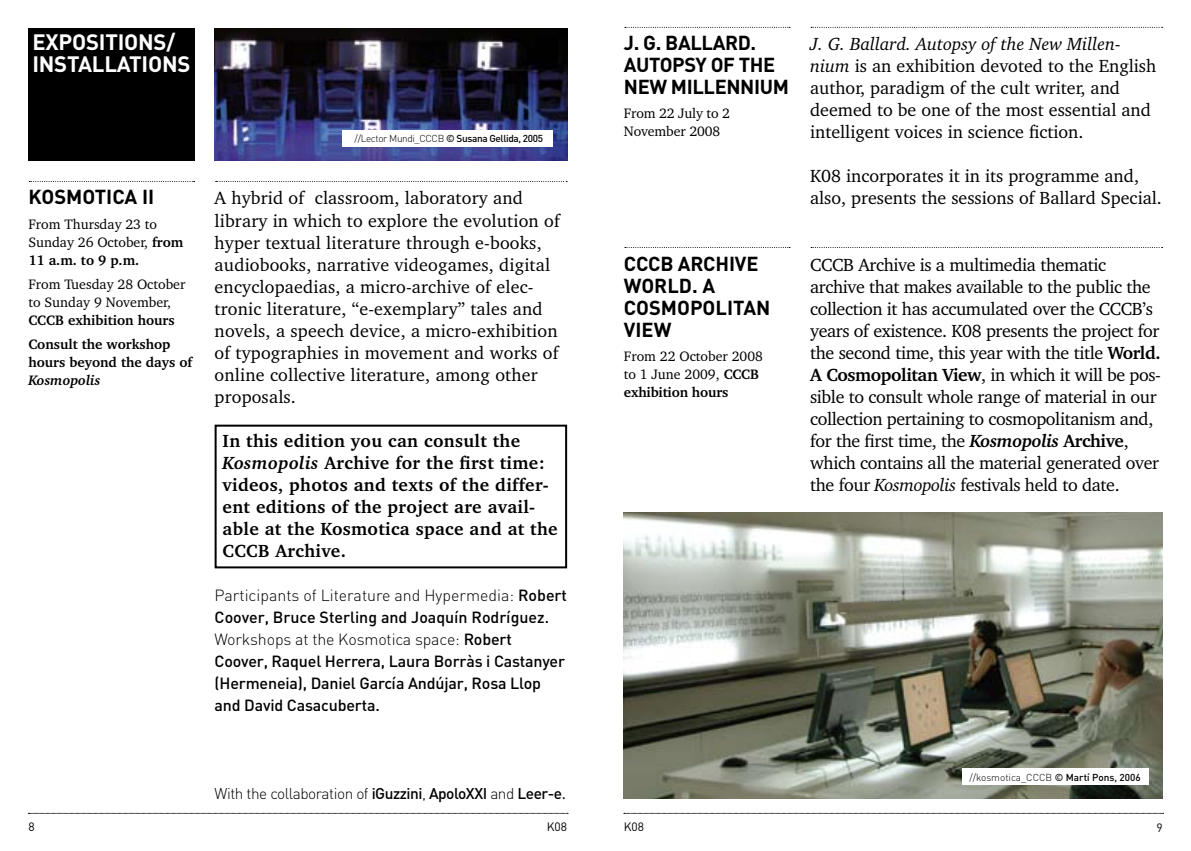
<style>
.page{position:relative;width:1191px;height:851px;background:#fff}
.page>*{position:absolute;margin:0;border:0;box-sizing:border-box;transform-origin:0 0}
.t1{font:700 22px/22px "DIN";letter-spacing:-.01em;color:#fff}
.t2{font:700 20px/22px "DIN";letter-spacing:-.01em;color:#000}
.t3{font:18px/22px "Charter BT";color:#000}
.t4{font:18px/22px "Charter BT";letter-spacing:-.02em;color:#000}
.t5{font:700 18px/22px "Charter BT";letter-spacing:.02em;color:#000}
.t6{font:500 16px/22px "DIN";letter-spacing:-.01em;color:#000}
.t7{font:300 15.4px "DIN";letter-spacing:-.03em;color:#000}
.t8{font:14px/18px "Charter BT";color:#000}
.t9{font:700 14px/24px "Charter BT";color:#000}
.t10{font:italic 700 14px "Charter BT";color:#000}
.t11{font:12px "DIN";color:#000}
.t12{font:500 10px "DIN";letter-spacing:-.035em;color:#000}
.t13{font:300 10px "DIN";color:#000}
.s1{font-weight:700}
.s2{font-weight:300}
.s3{font-style:italic}
.s4{font-weight:500}
.s5{font-family:"Charter BT";font-weight:400}
.s6{font-weight:700;font-style:italic}
</style>
<div class="page">
<svg style="left:28px;top:812px;width:540px;height:1px"></svg>
<svg style="left:624px;top:812px;width:539px;height:1px"></svg>
<div style="left:28px;top:28px;width:167px;height:132px;background:#000"></div>
<img style="left:215px;top:28px;width:352px;height:132px">
<svg style="left:216px;top:181px;width:351px;height:1px"></svg>
<svg style="left:811px;top:27px;width:351px;height:1px"></svg>
<svg style="left:811px;top:247px;width:351px;height:1px"></svg>
<svg style="left:29px;top:181px;width:166px;height:1px"></svg>
<svg style="left:625px;top:27px;width:165px;height:1px"></svg>
<svg style="left:625px;top:247px;width:165px;height:1px"></svg>
<img style="left:624px;top:512px;width:538px;height:286px">
<div style="left:961px;top:768px;width:187px;height:16px;background:#fff"></div>
<div style="left:343px;top:130px;width:210px;height:16px;background:#fff"></div>
<div style="left:215px;top:424px;width:352px;height:144px;border:2px solid #000"></div>
<p class="t1" style="left:32px;top:30px;width:160px">EXPOSITIONS/<br>INSTALLATIONS</p>
<p class="t2" style="left:28px;top:185px;width:127px">KOSMOTICA II</p>
<p class="t8" style="left:28px;top:214px;width:156px">From Thursday 23 to<br>Sunday 26 October, <span class="s1">from<br>11 a.m. to 9 p.m.</span></p>
<p class="t8" style="left:28px;top:274px;width:159px">From Tuesday 28 October to Sunday 9 November,</p>
<p class="t9" style="left:28px;top:307px;width:148px">CCCB exhibition hours<br>Consult the workshop</p>
<p class="t9" style="left:28px;top:349px;width:165px">hours beyond the days of</p>
<p class="t10" style="left:28px;top:371px;width:74px">Kosmopolis</p>
<p class="t12" style="left:355px;top:132px;width:190px"><span class="s2">//Lector Mundi_CCCB</span> © Susana Gellida, 2005</p>
<p class="t3" style="left:215px;top:187px;width:347px">A hybrid of classroom, laboratory and library in which to explore the evolution of hyper textual literature through e-books, audiobooks, narrative videogames, digital encyclopaedias, a micro-archive of elec&shy;tronic literature, “e-exemplary” tales and novels, a speech device, a micro-exhibition of typographies in movement and works of online collective literature, among other proposals.</p>
<p class="t5" style="left:223px;top:429px;width:336px">In this edition you can consult the <span class="s3">Kosmopolis</span> Archive for the first time: videos, photos and texts of the differ&shy;ent editions of the project are avail&shy;able at the Kosmotica space and at the CCCB Archive.</p>
<p class="t6" style="left:215px;top:583px;width:354px"><span class="s2">Participants of Literature and Hypermedia:</span> Robert Coover, Bruce Sterling and Joaquín Rodríguez.<br><span class="s2">Workshops at the Kosmotica space:</span> Robert Coover, Raquel Herrera, Laura Borràs i Castanyer (Hermeneia), Daniel García Andújar, Rosa Llop and David Casacuberta.</p>
<p class="t7" style="left:215px;top:783px;width:353px">With the collaboration of <span class="s4">iGuzzini</span>, <span class="s4">ApoloXXI</span> and <span class="s4">Leer-e</span><span class="s5">.</span></p>
<p class="t2" style="left:624px;top:31px;width:167px">J. G. BALLARD.<br>AUTOPSY OF THE<br>NEW MILLENNIUM</p>
<p class="t8" style="left:624px;top:104px;width:108px">From 22 July to 2<br>November 2008</p>
<p class="t2" style="left:624px;top:251px;width:148px">CCCB ARCHIVE<br>WORLD. A<br>COSMOPOLITAN<br>VIEW</p>
<p class="t8" style="left:624px;top:346px;width:141px">From 22 October 2008 to 1 June 2009, <span class="s1">CCCB exhibition hours</span></p>
<p class="t3" style="left:810px;top:33px;width:348px"><span class="s3">J. G. Ballard. Autopsy of the New Millen&shy;nium</span> is an exhibition devoted to the English author, paradigm of the cult writer, and deemed to be one of the most essential and intelligent voices in science fiction.</p>
<p class="t3" style="left:810px;top:165px;width:353px">K08 incorporates it in its programme and, also, presents the sessions of Ballard Special.</p>
<p class="t4" style="left:810px;top:253px;width:352px">CCCB Archive is a multimedia thematic archive that makes available to the public the collection it has accumulated over the CCCB’s years of existence. K08 presents the project for the second time, this year with the title <span class="s1">World.<br>A Cosmopolitan View</span>, in which it will be pos&shy;sible to consult whole range of material in our collection pertaining to cosmopolitanism and, for the first time, the <span class="s6">Kosmopolis</span> <span class="s1">Archive</span>, which contains all the material generated over the four <span class="s3">Kosmopolis</span> festivals held to date.</p>
<p class="t13" style="left:969px;top:771px;width:173px">//kosmotica_CCCB <span class="s4">© Martí Pons, 2006</span></p>
<p class="t11" style="left:28px;top:818px;width:8px">8</p>
<p class="t11" style="left:547px;top:818px;width:22px">K08</p>
<p class="t11" style="left:624px;top:818px;width:22px">K08</p>
<p class="t11" style="left:1156px;top:820px;width:8px">9</p>
</div>
